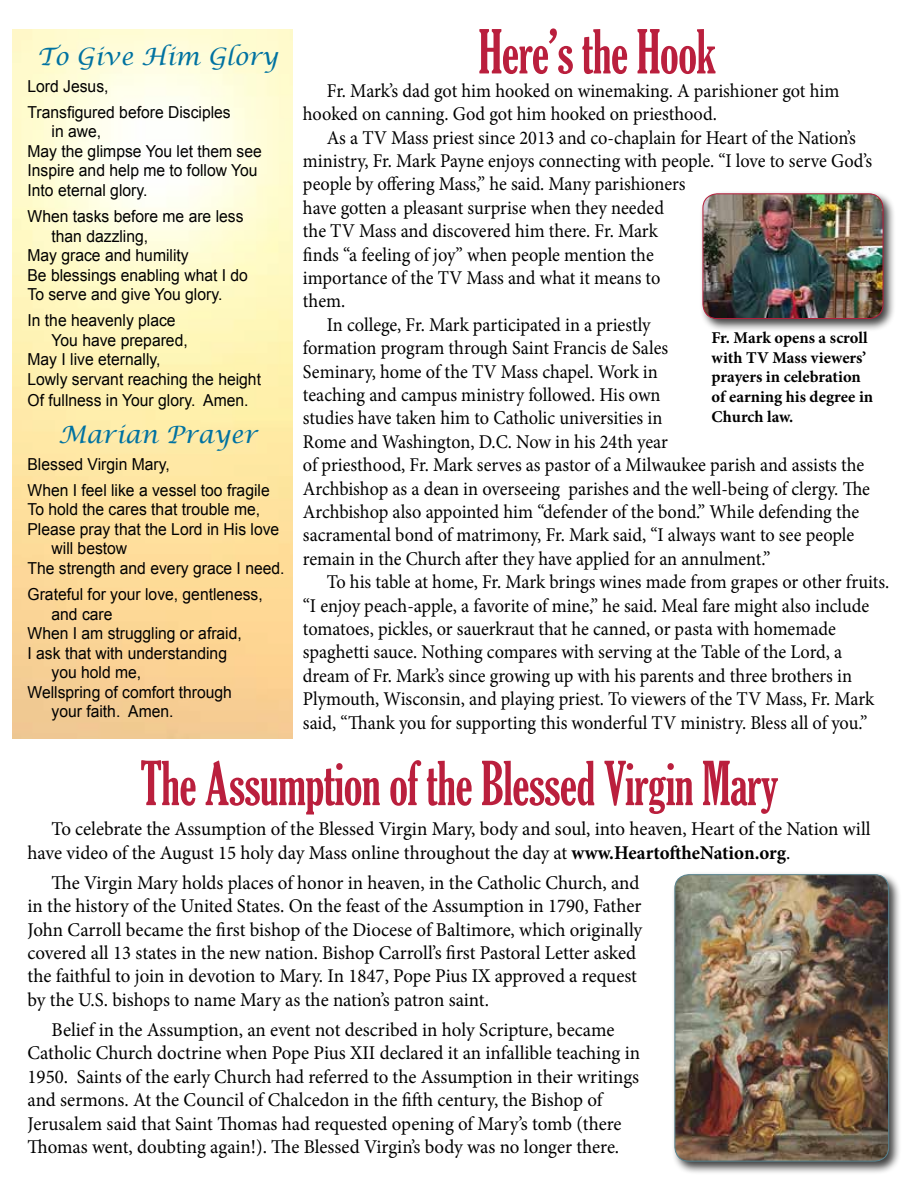
<style>
.page{position:relative;width:918px;height:1188px;background:#fff}
.page>*{position:absolute;margin:0;border:0;box-sizing:border-box;transform-origin:0 0}
.t1{font:extra-condensed 58.5px "Gloucester";letter-spacing:-.01em;color:#ba1f3d;scale:.94 1}
.t2{font:italic 24px "Lucida Calligraphy";color:#0072a1}
.t3{font:19.5px/23.4px "Minion Pro";letter-spacing:-.005em;color:#000;scale:.94 1}
.t4{font:19.5px/23.4px "Minion Pro";letter-spacing:-.005em;color:#000}
.t5{font:16.5px/19.5px "Arial";color:#000;scale:.95 1}
.t6{font:700 16.5px/19.8px "Minion Pro";color:#000}
.s1{font-weight:700}
</style>
<div class="page">
<div style="left:699px;top:190px;width:197px;height:142px;background:#000;opacity:.75"></div>
<img style="left:703px;top:194px;width:180px;height:124px">
<div style="left:703px;top:193px;width:180px;height:126px;border:1px solid #ba1f3d;border-radius:14px"></div>
<div style="left:671px;top:871px;width:231px;height:303px;background:#000;opacity:.75"></div>
<img style="left:675px;top:875px;width:214px;height:286px">
<div style="left:674px;top:874px;width:215px;height:288px;border:1px solid #55828f;border-radius:14px"></div>
<h1 class="t1" style="left:479px;top:18px;width:254px">Here’s the Hook</h1>
<p class="t3" style="left:303px;top:79px;width:572px;text-indent:24px">Fr. Mark’s dad got him hooked on winemaking. A parishioner got him hooked on canning. God got him hooked on priesthood.</p>
<p class="t3" style="left:327px;top:126px;width:564px">As a TV Mass priest since 2013 and co-chaplain for Heart of the Nation’s</p>
<p class="t3" style="left:303px;top:149px;width:607px">ministry, Fr. Mark Payne enjoys connecting with people. “I love to serve God’s</p>
<p class="t3" style="left:303px;top:173px;width:409px">people by offering Mass,” he said. Many parishioners</p>
<p class="t3" style="left:303px;top:196px;width:386px">have gotten a pleasant surprise when they needed</p>
<p class="t3" style="left:303px;top:219px;width:379px">the TV Mass and discovered him there. Fr. Mark</p>
<p class="t3" style="left:303px;top:243px;width:375px">finds “a feeling of joy” when people mention the</p>
<p class="t3" style="left:303px;top:266px;width:382px">importance of the TV Mass and what it means to</p>
<p class="t3" style="left:303px;top:290px;width:47px">them.</p>
<p class="t3" style="left:327px;top:313px;width:346px">In college, Fr. Mark participated in a priestly</p>
<p class="t3" style="left:303px;top:336px;width:390px">formation program through Saint Francis de Sales</p>
<p class="t3" style="left:303px;top:360px;width:379px">Seminary, home of the TV Mass chapel. Work in</p>
<p class="t3" style="left:303px;top:383px;width:382px">teaching and campus ministry followed. His own</p>
<p class="t3" style="left:303px;top:407px;width:384px">studies have taken him to Catholic universities in</p>
<p class="t3" style="left:303px;top:430px;width:390px">Rome and Washington, D.C. Now in his 24th year</p>
<p class="t3" style="left:303px;top:453px;width:599px">of priesthood, Fr. Mark serves as pastor of a Milwaukee parish and assists the</p>
<p class="t3" style="left:303px;top:477px;width:605px">Archbishop as a dean in overseeing parishes and the well-being of clergy. The</p>
<p class="t3" style="left:303px;top:500px;width:593px">Archbishop also appointed him “defender of the bond.” While defending the</p>
<p class="t3" style="left:303px;top:524px;width:588px">sacramental bond of matrimony, Fr. Mark said, “I always want to see people</p>
<p class="t3" style="left:303px;top:547px;width:499px">remain in the Church after they have applied for an annulment.”</p>
<p class="t3" style="left:327px;top:570px;width:600px">To his table at home, Fr. Mark brings wines made from grapes or other fruits.</p>
<p class="t3" style="left:303px;top:594px;width:604px">“I enjoy peach-apple, a favorite of mine,” he said. Meal fare might also include</p>
<p class="t3" style="left:303px;top:617px;width:568px">tomatoes, pickles, or sauerkraut that he canned, or pasta with homemade</p>
<p class="t3" style="left:303px;top:641px;width:575px">spaghetti sauce. Nothing compares with serving at the Table of the Lord, a</p>
<p class="t3" style="left:303px;top:664px;width:586px">dream of Fr. Mark’s since growing up with his parents and three brothers in</p>
<p class="t3" style="left:303px;top:687px;width:609px">Plymouth, Wisconsin, and playing priest. To viewers of the TV Mass, Fr. Mark</p>
<p class="t3" style="left:303px;top:711px;width:602px">said, “Thank you for supporting this wonderful TV ministry. Bless all of you.”</p>
<h1 class="t1" style="left:141px;top:750px;width:680px">The Assumption of the Blessed Virgin Mary</h1>
<p class="t4" style="left:28px;top:817px;width:845px;text-indent:24px">To celebrate the Assumption of the Blessed Virgin Mary, body and soul, into heaven, Heart of the Nation will have video of the August 15 holy day Mass online throughout the day at <span class="s1">www.HeartoftheNation.org</span>.</p>
<p class="t4" style="left:28px;top:871px;width:616px;text-indent:24px">The Virgin Mary holds places of honor in heaven, in the Catholic Church, and in the history of the United States. On the feast of the Assumption in 1790, Father John Carroll became the first bishop of the Diocese of Baltimore, which originally covered all 13 states in the new nation. Bishop Carroll’s first Pastoral Letter asked the faithful to join in devotion to Mary. In 1847, Pope Pius IX approved a request by the U.S. bishops to name Mary as the nation’s patron saint.</p>
<p class="t4" style="left:28px;top:1018px;width:614px;text-indent:24px">Belief in the Assumption, an event not described in holy Scripture, became Catholic Church doctrine when Pope Pius XII declared it an infallible teaching in 1950. Saints of the early Church had referred to the Assumption in their writings and sermons. At the Council of Chalcedon in the fifth century, the Bishop of Jerusalem said that Saint Thomas had requested opening of Mary’s tomb (there Thomas went, doubting again!). The Blessed Virgin’s body was no longer there.</p>
<p class="t2" style="left:37px;top:42px;width:243px">To Give Him Glory</p>
<p class="t5" style="left:28px;top:73px;width:215px;line-height:26.2px">Lord Jesus,<br>Transfigured before Disciples</p>
<p class="t5" style="left:28px;top:122px;width:248px;text-indent:24px">in awe,<br>May the glimpse You let them see<br>Inspire and help me to follow You<br>Into eternal glory.</p>
<p class="t5" style="left:28px;top:207px;width:229px">When tasks before me are less</p>
<p class="t5" style="left:52px;top:226px;width:103px">than dazzling,</p>
<p class="t5" style="left:28px;top:246px;width:171px">May grace and humility</p>
<p class="t5" style="left:28px;top:265px;width:234px">Be blessings enabling what I do</p>
<p class="t5" style="left:28px;top:285px;width:207px">To serve and give You glory.</p>
<p class="t5" style="left:28px;top:311px;width:157px">In the heavenly place</p>
<p class="t5" style="left:52px;top:330px;width:145px">You have prepared,</p>
<p class="t5" style="left:28px;top:350px;width:141px">May I live eternally,</p>
<p class="t5" style="left:28px;top:369px;width:247px">Lowly servant reaching the height</p>
<p class="t5" style="left:28px;top:390px;width:234px">Of fullness in Your glory. Amen.</p>
<p class="t2" style="left:58px;top:420px;width:200px">Marian Prayer</p>
<p class="t5" style="left:28px;top:451px;width:256px;line-height:26.2px">Blessed Virgin Mary,<br>When I feel like a vessel too fragile</p>
<p class="t5" style="left:28px;top:500px;width:246px">To hold the cares that trouble me,</p>
<p class="t5" style="left:28px;top:519px;width:267px">Please pray that the Lord in His love</p>
<p class="t5" style="left:52px;top:539px;width:81px">will bestow</p>
<p class="t5" style="left:28px;top:558px;width:272px">The strength and every grace I need.</p>
<p class="t5" style="left:28px;top:585px;width:249px">Grateful for your love, gentleness,</p>
<p class="t5" style="left:52px;top:604px;width:66px">and care</p>
<p class="t5" style="left:28px;top:624px;width:227px">When I am struggling or afraid,</p>
<p class="t5" style="left:28px;top:643px;width:212px">I ask that with understanding</p>
<p class="t5" style="left:52px;top:663px;width:96px">you hold me,</p>
<p class="t5" style="left:28px;top:682px;width:217px">Wellspring of comfort through</p>
<p class="t5" style="left:52px;top:702px;width:130px">your faith. Amen.</p>
<p class="t6" style="left:712px;top:327px;width:163px">Fr. Mark opens a scroll with TV Mass viewers’ prayers in celebration of earning his degree in<br>Church law.</p>
</div>
